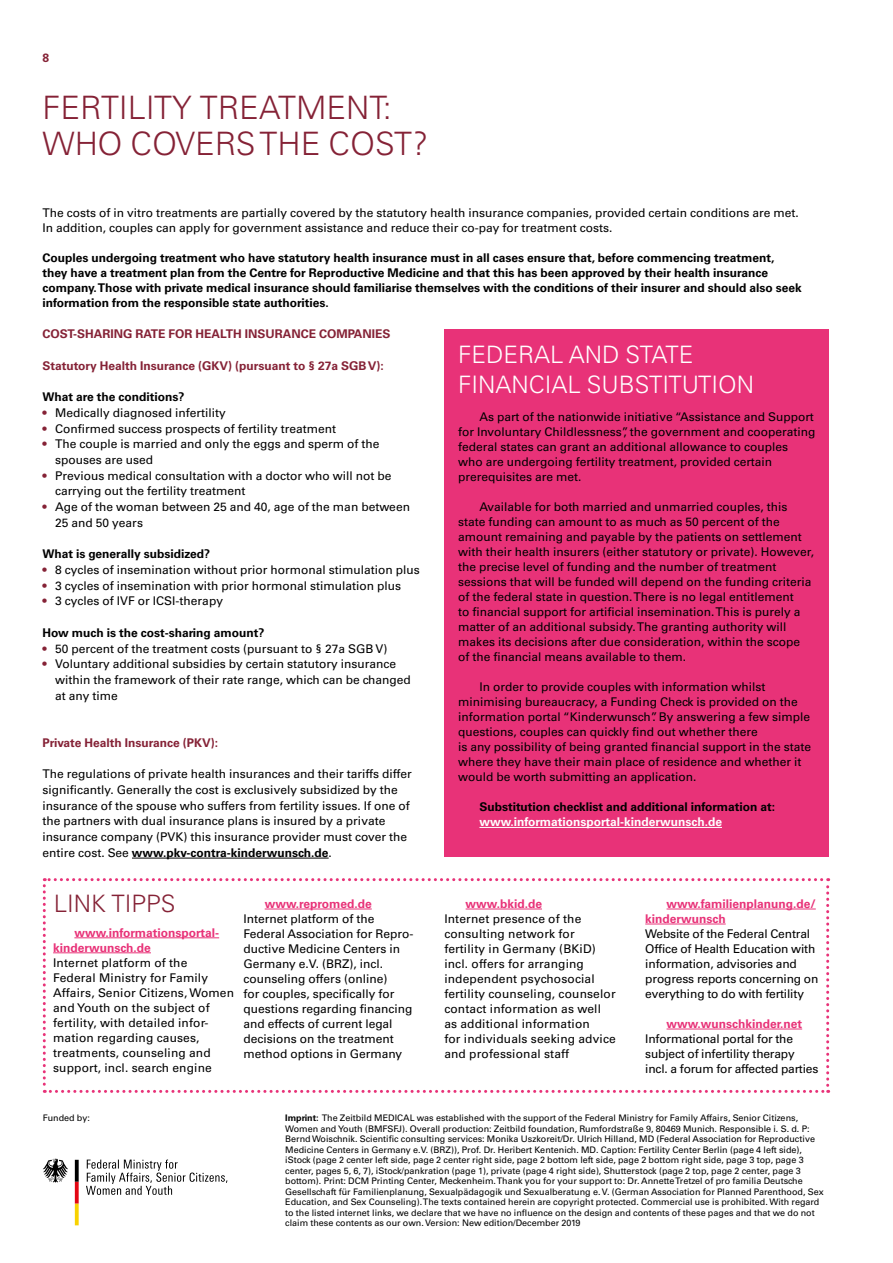
<style>
.page{position:relative;width:893px;height:1263px;background:#fff}
.page>*{position:absolute;margin:0;border:0;box-sizing:border-box;transform-origin:0 0}
.t1{font:300 32.25px/36px "Univers LT Std";color:#852236}
.t2{font:300 24px/30px "Univers LT Std";color:#fff}
.t3{font:300 24px "Univers LT Std";color:#852236}
.t4{font:12px/15px "Univers LT Std";color:#000}
.t5{font:700 12px/15px "Univers LT Std";color:#000}
.t6{font:700 12px "Univers LT Std";color:#852236}
.t7{font:700 12px/15px "Univers LT Std";color:#e83278}
.t8{font:700 12px "Univers LT Std";color:#fff}
.t9{font:9px/10.5px "Univers LT Std";color:#000}
.s1{color:#852236}
.s2{font-weight:700}
</style>
<div class="page">
<div style="left:444px;top:330px;width:385px;height:527px;background:#e83278"></div>
<hr style="left:132px;top:858px;width:197px;height:1px;background:#000">
<svg style="left:43px;top:878px;width:786px;height:215px"></svg>
<hr style="left:265px;top:909px;width:107px;height:1px;background:#e83278">
<hr style="left:466px;top:909px;width:76px;height:1px;background:#e83278">
<hr style="left:666px;top:909px;width:150px;height:1px;background:#e83278">
<hr style="left:645px;top:924px;width:81px;height:1px;background:#e83278">
<hr style="left:666px;top:1029px;width:136px;height:1px;background:#e83278">
<hr style="left:479px;top:827px;width:243px;height:1px;background:#fff">
<svg style="left:43px;top:1159px;width:25px;height:23px"></svg>
<svg style="left:75px;top:1160px;width:4px;height:65px"></svg>
<svg style="left:86px;top:1159px;width:141px;height:36px"></svg>
<p class="t6" style="left:43px;top:51px;width:8px">8</p>
<h1 class="t1" style="left:43px;top:90px;width:387px">FERTILITY TREATMENT:<br>WHO COVERS THE COST?</h1>
<p class="t4" style="left:43px;top:205px;width:758px">The costs of in vitro treatments are partially covered by the statutory health insurance companies, provided certain conditions are met.<br>In addition, couples can apply for government assistance and reduce their co-pay for treatment costs.</p>
<p class="t5" style="left:43px;top:250px;width:761px">Couples undergoing treatment who have statutory health insurance must in all cases ensure that, before commencing treatment, they have a treatment plan from the Centre for Reproductive Medicine and that this has been approved by their health insurance company. Those with private medical insurance should familiarise themselves with the conditions of their insurer and should also seek information from the responsible state authorities.</p>
<p class="t6" style="left:43px;top:327px;width:350px">COST-SHARING RATE FOR HEALTH INSURANCE COMPANIES</p>
<p class="t6" style="left:43px;top:358px;width:343px">Statutory Health Insurance (GKV) (pursuant to § 27a SGB V):</p>
<p class="t5" style="left:43px;top:389px;width:143px">What are the conditions?</p>
<p class="t4" style="left:43px;top:405px;width:185px"><span class="s1">•</span> Medically diagnosed infertility</p>
<p class="t4" style="left:43px;top:421px;width:295px"><span class="s1">•</span> Confirmed success prospects of fertility treatment</p>
<p class="t4" style="left:55px;top:436px;width:326px;line-height:15.8px;text-indent:-13px"><span class="s1">•</span> The couple is married and only the eggs and sperm of the spouses are used</p>
<p class="t4" style="left:55px;top:468px;width:338px;line-height:15.8px;text-indent:-13px"><span class="s1">•</span> Previous medical consultation with a doctor who will not be carrying out the fertility treatment</p>
<p class="t4" style="left:55px;top:499px;width:356px;line-height:15.8px;text-indent:-13px"><span class="s1">•</span> Age of the woman between 25 and 40, age of the man between<br>25 and 50 years</p>
<p class="t5" style="left:43px;top:547px;width:169px">What is generally subsidized?</p>
<p class="t4" style="left:43px;top:562px;width:379px"><span class="s1">•</span> 8 cycles of insemination without prior hormonal stimulation plus</p>
<p class="t4" style="left:43px;top:578px;width:360px"><span class="s1">•</span> 3 cycles of insemination with prior hormonal stimulation plus</p>
<p class="t4" style="left:43px;top:594px;width:182px"><span class="s1">•</span> 3 cycles of IVF or ICSI-therapy</p>
<p class="t5" style="left:43px;top:625px;width:224px">How much is the cost-sharing amount?</p>
<p class="t4" style="left:43px;top:641px;width:346px"><span class="s1">•</span> 50 percent of the treatment costs (pursuant to § 27a SGB V)</p>
<p class="t4" style="left:55px;top:656px;width:357px;line-height:15.8px;text-indent:-13px"><span class="s1">•</span> Voluntary additional subsidies by certain statutory insurance within the framework of their rate range, which can be changed at any time</p>
<p class="t6" style="left:43px;top:735px;width:177px">Private Health Insurance (PKV):</p>
<p class="t4" style="left:43px;top:766px;width:371px;line-height:15.8px">The regulations of private health insurances and their tariffs differ significantly. Generally the cost is exclusively subsidized by the insurance of the spouse who suffers from fertility issues. If one of the partners with dual insurance plans is insured by a private insurance company (PVK) this insurance provider must cover the entire cost. See <span class="s2">www.pkv-contra-kinderwunsch.de</span>.</p>
<h2 class="t2" style="left:458px;top:339px;width:298px">FEDERAL AND STATE<br>FINANCIAL SUBSTITUTION</h2>
<p class="t4" style="left:458px;top:409px;width:359px;text-indent:21px">As part of the nationwide initiative “Assistance and Support for Involuntary Childlessness”, the government and cooperating federal states can grant an additional allowance to couples who are undergoing fertility treatment, provided certain prerequisites are met.</p>
<p class="t4" style="left:458px;top:499px;width:357px;text-indent:21px">Available for both married and unmarried couples, this state funding can amount to as much as 50 percent of the amount remaining and payable by the patients on settlement with their health insurers (either statutory or private). However, the precise level of funding and the number of treatment sessions that will be funded will depend on the funding criteria of the federal state in question. There is no legal entitlement<br>to financial support for artificial insemination. This is purely a matter of an additional subsidy. The granting authority will makes its decisions after due consideration, within the scope of the financial means available to them.</p>
<p class="t4" style="left:458px;top:679px;width:354px;text-indent:21px">In order to provide couples with information whilst minimising bureaucracy, a Funding Check is provided on the information portal “Kinderwunsch”. By answering a few simple questions, couples can quickly find out whether there<br>is any possibility of being granted financial support in the state where they have their main place of residence and whether it would be worth submitting an application.</p>
<p class="t5" style="left:479px;top:800px;width:297px">Substitution checklist and additional information at:</p>
<p class="t8" style="left:479px;top:815px;width:244px">www.informationsportal-kinderwunsch.de</p>
<h2 class="t3" style="left:54px;top:889px;width:123px">LINK TIPPS</h2>
<p class="t7" style="left:53px;top:925px;width:168px;text-indent:21px">www.informationsportal&shy;kinderwunsch.de</p>
<p class="t4" style="left:53px;top:955px;width:182px">Internet platform of the<br>Federal Ministry for Family<br>Affairs, Senior Citizens, Women and Youth on the subject of fertility, with detailed infor&shy;mation regarding causes, treatments, counseling and support, incl. search engine</p>
<p class="t7" style="left:265px;top:896px;width:109px">www.repromed.de</p>
<p class="t4" style="left:243px;top:911px;width:171px">Internet platform of the<br>Federal Association for Repro&shy;ductive Medicine Centers in<br>Germany e.V. (BRZ), incl. counseling offers (online)<br>for couples, specifically for questions regarding financing and effects of current legal decisions on the treatment method options in Germany</p>
<p class="t7" style="left:466px;top:896px;width:78px">www.bkid.de</p>
<p class="t4" style="left:444px;top:911px;width:173px">Internet presence of the consulting network for fertility in Germany (BKiD) incl. offers for arranging independent psychosocial fertility counseling, counselor contact information as well as additional information<br>for individuals seeking advice and professional staff</p>
<p class="t7" style="left:645px;top:896px;width:172px;text-indent:21px">www.familienplanung.de/ kinderwunsch</p>
<p class="t4" style="left:645px;top:926px;width:175px">Website of the Federal Central<br>Office of Health Education with information, advisories and progress reports concerning on everything to do with fertility</p>
<p class="t7" style="left:666px;top:1016px;width:137px">www.wunschkinder.net</p>
<p class="t4" style="left:645px;top:1031px;width:175px">Informational portal for the subject of infertility therapy incl. a forum for affected parties</p>
<p class="t9" style="left:43px;top:1113px;width:49px">Funded by:</p>
<p class="t9" style="left:285px;top:1113px;width:540px"><span class="s2">Imprint:</span> The Zeitbild MEDICAL was established with the support of the Federal Ministry for Family Affairs, Senior Citizens, Women and Youth (BMFSFJ). Overall production: Zeitbild foundation, Rumfordstraße 9, 80469 Munich. Responsible i. S. d. P:<br>Bernd Woischnik. Scientific consulting services: Monika Uszkoreit/Dr. Ulrich Hilland, MD (Federal Association for Reproductive Medicine Centers in Germany e.V. (BRZ)), Prof. Dr. Heribert Kentenich. MD. Caption: Fertility Center Berlin (page 4 left side), iStock (page 2 center left side, page 2 center right side, page 2 bottom left side, page 2 bottom right side, page 3 top, page 3 center, pages 5, 6, 7), iStock/pankration (page 1), private (page 4 right side), Shutterstock (page 2 top, page 2 center, page 3 bottom). Print: DCM Printing Center, Meckenheim. Thank you for your support to: Dr. Annette Tretzel of pro familia Deutsche Gesellschaft für Familienplanung, Sexualpädagogik und Sexualberatung e. V. (German Association for Planned Parenthood, Sex Education, and Sex Counseling). The texts contained herein are copyright protected. Commercial use is prohibited. With regard to the listed internet links, we declare that we have no influence on the design and contents of these pages and that we do not claim these contents as our own. Version: New edition/December 2019</p>
</div>
